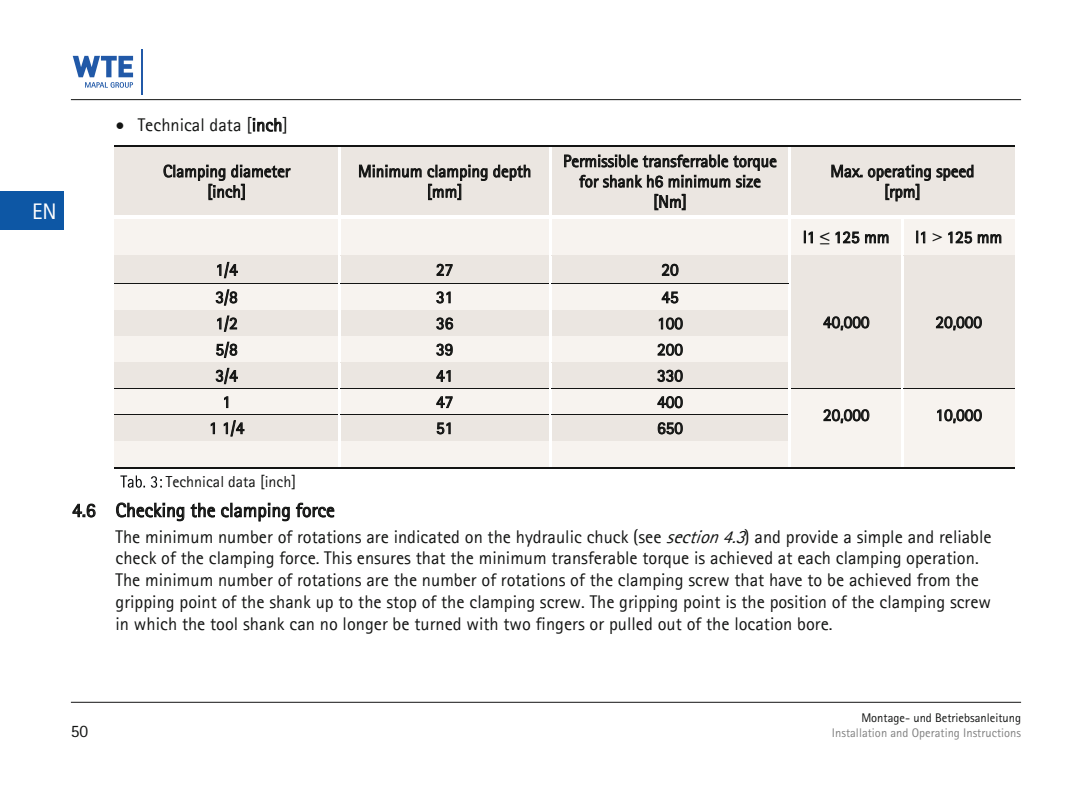
<style>
.page{position:relative;width:1092px;height:787px;background:#fff}
.page>*{position:absolute;margin:0;border:0;box-sizing:border-box;transform-origin:0 0}
.t1{font:22.5px "Rotis Sans Serif W1 G";color:#fff}
.t2{font:22px "Rotis Sans Serif Std";color:#fff}
.t3{font:19.75px "Rotis Sans Serif Std";color:#131413}
.t4{font:18.5px/21.8px "Rotis Sans Serif Std";color:#131413}
.t5{font:17.5px "Rotis Sans Serif W1 G";color:#131413}
.t6{font:17.25px/20.2px "Rotis Sans Serif Std";color:#131413;text-align:center}
.t7{font:16px "Rotis Sans Serif Std";color:#131413}
.t8{font:13.5px "Rotis Sans Serif Std";color:#a1a1a1}
.t9{font:13.5px "Rotis Sans Serif Std";color:#131413}
.t10{font:12.5px "Rotis Sans Serif W1 G";color:#818181}
.t11{font:12.5px "Rotis Sans Serif W1 G";color:#131413}
.s1{font-family:"Times New Roman";font-weight:700}
.s2{font-style:italic}
</style>
<div class="page">
<div style="left:114px;top:147px;width:224px;height:68px;background:#ebe6e1"></div>
<div style="left:340px;top:147px;width:209px;height:68px;background:#ebe6e1"></div>
<div style="left:551px;top:147px;width:237px;height:68px;background:#ebe6e1"></div>
<div style="left:791px;top:147px;width:223px;height:68px;background:#ebe6e1"></div>
<hr style="left:114px;top:145px;width:224px;height:2px;background:#131413">
<hr style="left:339px;top:145px;width:209px;height:2px;background:#131413">
<hr style="left:550px;top:145px;width:238px;height:2px;background:#131413">
<hr style="left:790px;top:145px;width:224px;height:2px;background:#131413">
<hr style="left:548px;top:147px;width:3px;height:68px;background:#fff">
<div style="left:114px;top:219px;width:224px;height:36px;background:#f7f3ef"></div>
<div style="left:340px;top:219px;width:209px;height:36px;background:#f7f3ef"></div>
<div style="left:551px;top:219px;width:237px;height:36px;background:#f7f3ef"></div>
<div style="left:791px;top:219px;width:110px;height:36px;background:#f7f3ef"></div>
<div style="left:903px;top:219px;width:111px;height:36px;background:#f7f3ef"></div>
<hr style="left:548px;top:219px;width:3px;height:36px;background:#fff">
<div style="left:114px;top:256px;width:224px;height:27px;background:#ebe6e1"></div>
<div style="left:340px;top:256px;width:209px;height:27px;background:#ebe6e1"></div>
<div style="left:551px;top:256px;width:237px;height:27px;background:#ebe6e1"></div>
<div style="left:791px;top:256px;width:110px;height:132px;background:#ebe6e1"></div>
<div style="left:903px;top:256px;width:111px;height:132px;background:#ebe6e1"></div>
<hr style="left:114px;top:255px;width:224px;height:1px;background:#131413">
<hr style="left:340px;top:255px;width:208px;height:1px;background:#131413">
<hr style="left:551px;top:255px;width:237px;height:1px;background:#131413">
<hr style="left:791px;top:255px;width:110px;height:1px;background:#131413">
<hr style="left:903px;top:255px;width:111px;height:1px;background:#131413">
<hr style="left:548px;top:256px;width:3px;height:27px;background:#fff">
<div style="left:114px;top:284px;width:224px;height:26px;background:#f7f3ef"></div>
<div style="left:340px;top:284px;width:209px;height:26px;background:#f7f3ef"></div>
<div style="left:551px;top:284px;width:237px;height:26px;background:#f7f3ef"></div>
<hr style="left:114px;top:283px;width:224px;height:1px;background:#131413">
<hr style="left:340px;top:283px;width:208px;height:1px;background:#131413">
<hr style="left:551px;top:283px;width:237px;height:1px;background:#131413">
<hr style="left:548px;top:284px;width:3px;height:26px;background:#fff">
<div style="left:114px;top:310px;width:224px;height:26px;background:#ebe6e1"></div>
<div style="left:340px;top:310px;width:209px;height:26px;background:#ebe6e1"></div>
<div style="left:551px;top:310px;width:237px;height:26px;background:#ebe6e1"></div>
<hr style="left:114px;top:310px;width:224px;height:1px;background:#131413">
<hr style="left:340px;top:310px;width:208px;height:1px;background:#131413">
<hr style="left:551px;top:310px;width:237px;height:1px;background:#131413">
<hr style="left:548px;top:311px;width:3px;height:25px;background:#fff">
<div style="left:114px;top:337px;width:224px;height:25px;background:#f7f3ef"></div>
<div style="left:340px;top:337px;width:209px;height:25px;background:#f7f3ef"></div>
<div style="left:551px;top:337px;width:237px;height:25px;background:#f7f3ef"></div>
<hr style="left:114px;top:336px;width:224px;height:1px;background:#131413">
<hr style="left:340px;top:336px;width:208px;height:1px;background:#131413">
<hr style="left:551px;top:336px;width:237px;height:1px;background:#131413">
<hr style="left:548px;top:337px;width:3px;height:25px;background:#fff">
<div style="left:114px;top:363px;width:224px;height:25px;background:#ebe6e1"></div>
<div style="left:340px;top:363px;width:209px;height:25px;background:#ebe6e1"></div>
<div style="left:551px;top:363px;width:237px;height:25px;background:#ebe6e1"></div>
<hr style="left:114px;top:362px;width:224px;height:1px;background:#131413">
<hr style="left:340px;top:362px;width:208px;height:1px;background:#131413">
<hr style="left:551px;top:362px;width:237px;height:1px;background:#131413">
<hr style="left:548px;top:363px;width:3px;height:25px;background:#fff">
<div style="left:114px;top:389px;width:224px;height:25px;background:#f7f3ef"></div>
<div style="left:340px;top:389px;width:209px;height:25px;background:#f7f3ef"></div>
<div style="left:551px;top:389px;width:237px;height:25px;background:#f7f3ef"></div>
<div style="left:791px;top:389px;width:110px;height:51px;background:#f7f3ef"></div>
<div style="left:903px;top:389px;width:111px;height:51px;background:#f7f3ef"></div>
<hr style="left:114px;top:388px;width:224px;height:1px;background:#131413">
<hr style="left:340px;top:388px;width:208px;height:1px;background:#131413">
<hr style="left:551px;top:388px;width:237px;height:1px;background:#131413">
<hr style="left:791px;top:388px;width:110px;height:1px;background:#131413">
<hr style="left:903px;top:388px;width:111px;height:1px;background:#131413">
<hr style="left:548px;top:389px;width:3px;height:25px;background:#fff">
<div style="left:114px;top:415px;width:224px;height:25px;background:#ebe6e1"></div>
<div style="left:340px;top:415px;width:209px;height:25px;background:#ebe6e1"></div>
<div style="left:551px;top:415px;width:237px;height:25px;background:#ebe6e1"></div>
<hr style="left:114px;top:414px;width:224px;height:1px;background:#131413">
<hr style="left:340px;top:414px;width:208px;height:1px;background:#131413">
<hr style="left:551px;top:414px;width:237px;height:1px;background:#131413">
<hr style="left:548px;top:415px;width:3px;height:25px;background:#fff">
<div style="left:114px;top:441px;width:224px;height:26px;background:#f7f3ef"></div>
<div style="left:340px;top:441px;width:209px;height:26px;background:#f7f3ef"></div>
<div style="left:551px;top:441px;width:237px;height:26px;background:#f7f3ef"></div>
<div style="left:791px;top:441px;width:110px;height:26px;background:#f7f3ef"></div>
<div style="left:903px;top:441px;width:111px;height:26px;background:#f7f3ef"></div>
<hr style="left:114px;top:440px;width:224px;height:1px;background:#131413">
<hr style="left:340px;top:440px;width:208px;height:1px;background:#131413">
<hr style="left:551px;top:440px;width:237px;height:1px;background:#131413">
<hr style="left:791px;top:440px;width:110px;height:1px;background:#131413">
<hr style="left:903px;top:440px;width:111px;height:1px;background:#131413">
<hr style="left:548px;top:441px;width:3px;height:26px;background:#fff">
<img style="left:121px;top:476px;width:40px;height:11px">
<hr style="left:114px;top:467px;width:224px;height:1px;background:#131413">
<hr style="left:339px;top:467px;width:209px;height:1px;background:#131413">
<hr style="left:550px;top:467px;width:238px;height:1px;background:#131413">
<hr style="left:790px;top:467px;width:111px;height:1px;background:#131413">
<hr style="left:902px;top:467px;width:112px;height:1px;background:#131413">
<hr style="left:71px;top:702px;width:949px;height:1px;background:#131413">
<div style="left:0;top:191px;width:64px;height:39px;background:#0d57a5"></div>
<hr style="left:71px;top:99px;width:949px;height:1px;background:#131413">
<hr style="left:141px;top:49px;width:1px;height:46px;background:#2159a8">
<svg style="left:73px;top:56px;width:60px;height:32px"></svg>
<p class="t2" style="left:37px;top:196px;width:26px">EN</p>
<p class="t1" style="left:32px;top:198px;width:26px">EN</p>
<p class="t4" style="left:116px;top:114px;width:173px">• Technical data [inch]</p>
<p class="t6" style="left:163px;top:161px;width:129px">Clamping diameter [inch]</p>
<p class="t6" style="left:358px;top:161px;width:175px">Minimum clamping depth [mm]</p>
<p class="t6" style="left:563px;top:151px;width:215px">Permissible transferrable torque for shank h6 minimum size [Nm]</p>
<p class="t6" style="left:830px;top:161px;width:145px">Max. operating speed [rpm]</p>
<p class="t6" style="left:802px;top:227px;width:88px">l1 <span class="s1">≤</span> 125 mm</p>
<p class="t6" style="left:915px;top:227px;width:89px">l1 <span class="s1">&gt;</span> 125 mm</p>
<p class="t6" style="left:215px;top:259px;width:24px">1/4</p>
<p class="t6" style="left:436px;top:259px;width:19px">27</p>
<p class="t6" style="left:661px;top:259px;width:19px">20</p>
<p class="t6" style="left:823px;top:312px;width:48px">40,000</p>
<p class="t6" style="left:935px;top:312px;width:48px">20,000</p>
<p class="t6" style="left:215px;top:287px;width:24px">3/8</p>
<p class="t6" style="left:436px;top:287px;width:19px">31</p>
<p class="t6" style="left:661px;top:287px;width:19px">45</p>
<p class="t6" style="left:215px;top:313px;width:24px">1/2</p>
<p class="t6" style="left:436px;top:313px;width:19px">36</p>
<p class="t6" style="left:657px;top:313px;width:27px">100</p>
<p class="t6" style="left:215px;top:339px;width:24px">5/8</p>
<p class="t6" style="left:436px;top:339px;width:19px">39</p>
<p class="t6" style="left:657px;top:339px;width:27px">200</p>
<p class="t6" style="left:215px;top:365px;width:24px">3/4</p>
<p class="t6" style="left:436px;top:365px;width:19px">41</p>
<p class="t6" style="left:657px;top:365px;width:27px">330</p>
<p class="t6" style="left:222px;top:391px;width:10px">1</p>
<p class="t6" style="left:436px;top:391px;width:19px">47</p>
<p class="t6" style="left:657px;top:391px;width:27px">400</p>
<p class="t6" style="left:823px;top:404px;width:48px">20,000</p>
<p class="t6" style="left:935px;top:404px;width:48px">10,000</p>
<p class="t6" style="left:209px;top:417px;width:37px">1 1/4</p>
<p class="t6" style="left:436px;top:417px;width:19px">51</p>
<p class="t6" style="left:657px;top:417px;width:27px">650</p>
<p class="t7" style="left:166px;top:472px;width:132px">Technical data [inch]</p>
<p class="t3" style="left:72px;top:498px;width:264px">4.6 Checking the clamping force</p>
<p class="t4" style="left:116px;top:525px;width:877px">The minimum number of rotations are indicated on the hydraulic chuck (see <span class="s2">section4.3</span>) and provide a simple and reliable check of the clamping force. This ensures that the minimum transferable torque is achieved at each clamping operation.<br>The minimum number of rotations are the number of rotations of the clamping screw that have to be achieved from the gripping point of the shank up to the stop of the clamping screw. The gripping point is the position of the clamping screw in which the tool shank can no longer be turned with two fingers or pulled out of the location bore.</p>
<p class="t9" style="left:848px;top:709px;width:174px">Montage- und Betriebsanleitung</p>
<p class="t8" style="left:817px;top:725px;width:205px">Installation and Operating Instructions</p>
<p class="t11" style="left:861px;top:710px;width:161px">Montage- und Betriebsanleitung</p>
<p class="t4" style="left:72px;top:719px;width:20px">50</p>
<p class="t5" style="left:71px;top:721px;width:19px">50</p>
<p class="t10" style="left:831px;top:725px;width:191px">Installation and Operating Instructions</p>
</div>
